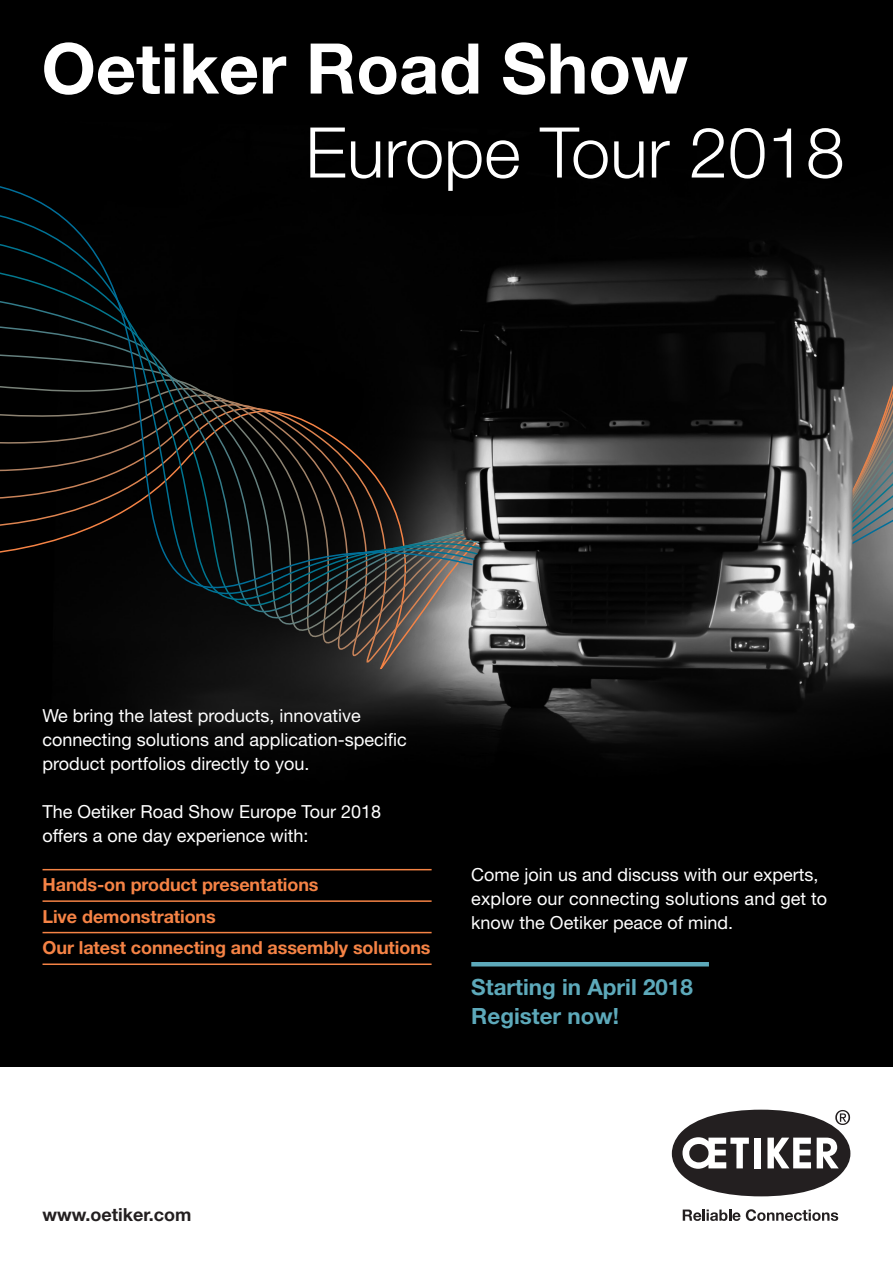
<style>
.page{position:relative;width:893px;height:1263px;background:#fff}
.page>*{position:absolute;margin:0;border:0;box-sizing:border-box;transform-origin:0 0}
.t1{font:700 69.9px "Helvetica Neue LT Std";color:#fff}
.t2{font:300 69.9px "Helvetica Neue LT Std";color:#fff}
.t3{font:700 22.35px/28.7px "Helvetica Neue LT Std";color:#5da9ba}
.t4{font:18px/24px "Helvetica Neue LT Std";color:#fff}
.t5{font:700 18px/31.5px "Helvetica Neue LT Std";letter-spacing:-.005em;color:#f58345}
.t6{font:700 18px "Helvetica Neue LT Std";color:#231f20}
</style>
<div class="page">
<div style="left:0;top:0;width:893px;height:1066px;background:#000"></div>
<svg style="left:672px;top:1110px;width:178px;height:86px"></svg>
<svg style="left:683px;top:1209px;width:57px;height:12px"></svg>
<svg style="left:746px;top:1209px;width:92px;height:12px"></svg>
<hr style="left:43px;top:869px;width:389px;height:1px;background:#f58345">
<hr style="left:43px;top:900px;width:389px;height:2px;background:#f58345">
<hr style="left:43px;top:932px;width:389px;height:1px;background:#f58345">
<hr style="left:43px;top:963px;width:389px;height:2px;background:#f58345">
<svg style="left:0;top:712px;width:893px;height:9px;background:#131313"></svg>
<svg style="left:0;top:701px;width:893px;height:11px;background:#141414"></svg>
<svg style="left:0;top:691px;width:893px;height:10px;background:#181818"></svg>
<svg style="left:0;top:681px;width:893px;height:10px;background:#1a1a1a"></svg>
<svg style="left:0;top:178px;width:893px;height:496px;background:#141414"></svg>
<img style="left:460px;top:466px;width:393px;height:222px">
<hr style="left:471px;top:962px;width:238px;height:4px;background:#5da9ba">
<h1 class="t1" style="left:41px;top:25px;width:648px">Oetiker Road Show</h1>
<h1 class="t2" style="left:305px;top:110px;width:541px">Europe Tour 2018</h1>
<p class="t4" style="left:43px;top:703px;width:366px">We bring the latest products, innovative connecting solutions and application-specific product portfolios directly to you.</p>
<p class="t4" style="left:43px;top:799px;width:340px">The Oetiker Road Show Europe Tour 2018 offers a one day experience with:</p>
<p class="t5" style="left:43px;top:869px;width:390px">Hands-on product presentations<br>Live demonstrations<br>Our latest connecting and assembly solutions</p>
<p class="t4" style="left:471px;top:862px;width:357px">Come join us and discuss with our experts, explore our connecting solutions and get to know the Oetiker peace of mind.</p>
<p class="t3" style="left:471px;top:972px;width:223px">Starting in April 2018<br>Register now!</p>
<p class="t6" style="left:43px;top:1203px;width:150px">www.oetiker.com</p>
</div>
